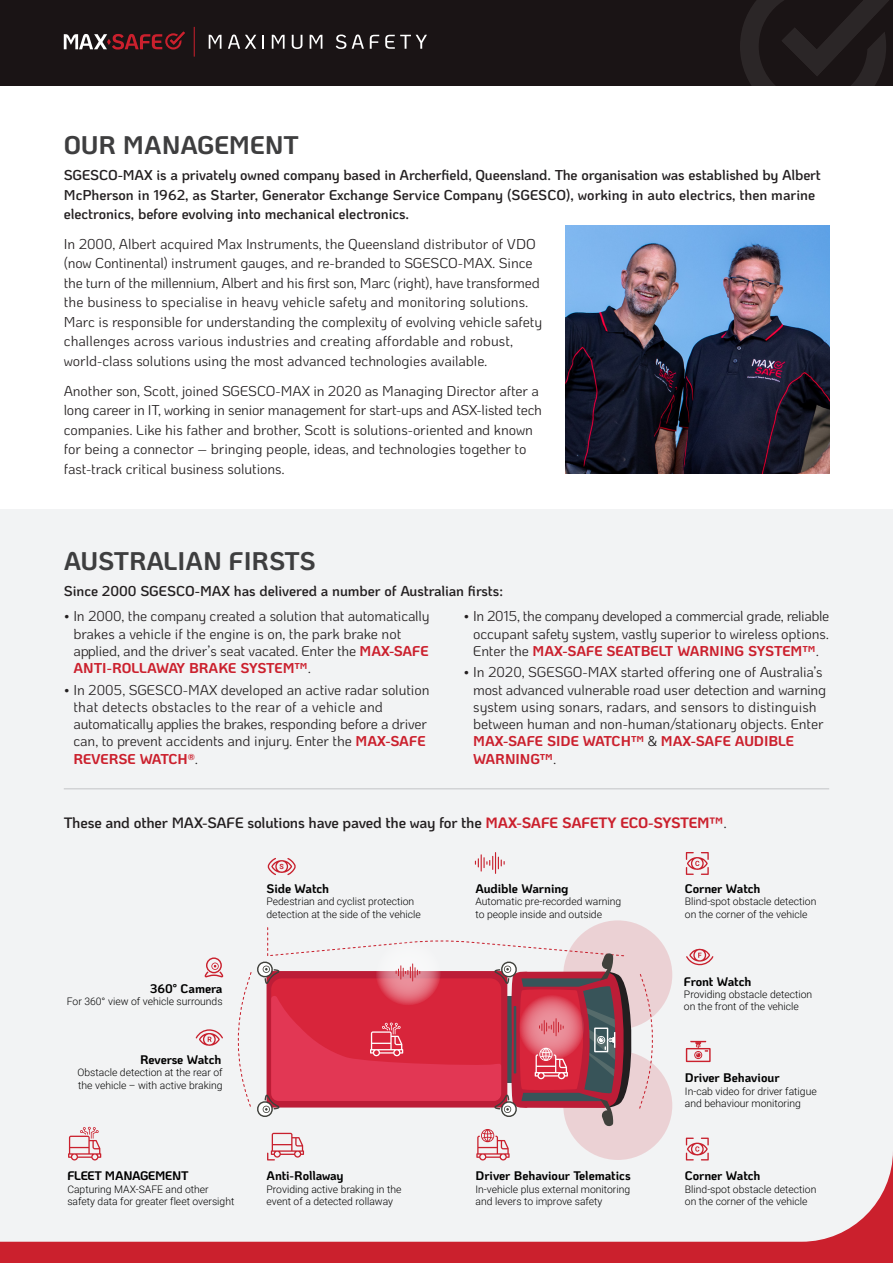
<style>
.page{position:relative;width:893px;height:1263px;background:#fff}
.page>*{position:absolute;margin:0;border:0;box-sizing:border-box;transform-origin:0 0}
.t1{font:700 25.5px "Ko Ho";color:#3e3e3f}
.t2{font:600 15px "Ko Ho";letter-spacing:-.015em;color:#231f20}
.t3{font:14.25px/17.2px "Ko Ho";letter-spacing:-.005em;color:#231f20}
.t4{font:600 14.25px/19.5px "Ko Ho";letter-spacing:-.005em;color:#231f20}
.t5{font:700 12.45px "Ko Ho";letter-spacing:-.01em;color:#000}
.t6{font:300 10.35px/12.5px "Roboto";color:#000}
.t7{font:700 7.2px "Roboto";color:#c8202d}
.s1{font-weight:700;color:#cb202d}
.s2{font-weight:400}
</style>
<div class="page">
<div style="left:0;top:509px;width:893px;height:747px;background:#f2f3f4"></div>
<div style="left:0;top:0;width:893px;height:85px;background:#1a1415"></div>
<svg style="left:740px;top:0;width:149px;height:85px"></svg>
<svg style="left:209px;top:35px;width:12px;height:14px"></svg>
<svg style="left:228px;top:35px;width:28px;height:14px"></svg>
<svg style="left:262px;top:35px;width:2px;height:14px"></svg>
<svg style="left:272px;top:35px;width:13px;height:14px"></svg>
<svg style="left:292px;top:35px;width:10px;height:14px"></svg>
<svg style="left:310px;top:35px;width:12px;height:14px"></svg>
<svg style="left:336px;top:35px;width:10px;height:14px"></svg>
<svg style="left:352px;top:35px;width:12px;height:14px"></svg>
<svg style="left:370px;top:35px;width:9px;height:14px"></svg>
<svg style="left:385px;top:35px;width:42px;height:14px"></svg>
<hr style="left:194px;top:27px;width:1px;height:30px;background:#cb202d">
<svg style="left:64px;top:32px;width:121px;height:18px"></svg>
<div style="left:563px;top:1051px;width:109px;height:109px;background:#ebd1d4;border-radius:50%"></div>
<div style="left:563px;top:920px;width:109px;height:109px;background:#ebd1d4;border-radius:50%"></div>
<svg style="left:475px;top:852px;width:30px;height:22px"></svg>
<svg style="left:268px;top:858px;width:28px;height:17px"></svg>
<svg style="left:196px;top:1029px;width:27px;height:17px"></svg>
<svg style="left:686px;top:948px;width:27px;height:17px"></svg>
<svg style="left:686px;top:852px;width:23px;height:23px"></svg>
<svg style="left:686px;top:1137px;width:23px;height:13px"></svg>
<div style="left:206px;top:957px;width:16px;height:16px;border:1px solid #ca202d;border-radius:50%"></div>
<svg style="left:205px;top:962px;width:18px;height:16px"></svg>
<svg style="left:686px;top:1041px;width:25px;height:21px"></svg>
<svg style="left:237px;top:925px;width:420px;height:225px"></svg>
<svg style="left:68px;top:1127px;width:33px;height:23px"></svg>
<img style="left:566px;top:225px;width:263px;height:249px">
<svg style="left:0;top:1150px;width:893px;height:113px"></svg>
<hr style="left:64px;top:788px;width:765px;height:1px;background:#c2c3c6">
<p class="t1" style="left:64px;top:124px;width:237px">OUR MANAGEMENT</p>
<p class="t4" style="left:64px;top:165px;width:758px">SGESCO-MAX is a privately owned company based in Archerfield, Queensland. The organisation was established by Albert<br>McPherson in 1962, as Starter, Generator Exchange Service Company (SGESCO), working in auto electrics, then marine electronics, before evolving into mechanical electronics.</p>
<p class="t3" style="left:64px;top:234px;width:480px;line-height:19.5px">In 2000, Albert acquired Max Instruments, the Queensland distributor of VDO (now Continental) instrument gauges, and re-branded to SGESCO-MAX. Since the turn of the millennium, Albert and his first son, Marc (right), have transformed the business to specialise in heavy vehicle safety and monitoring solutions.<br>Marc is responsible for understanding the complexity of evolving vehicle safety challenges across various industries and creating affordable and robust, world-class solutions using the most advanced technologies available.</p>
<p class="t3" style="left:64px;top:381px;width:480px;line-height:19.5px">Another son, Scott, joined SGESCO-MAX in 2020 as Managing Director after a long career in IT, working in senior management for start-ups and ASX-listed tech companies. Like his father and brother, Scott is solutions-oriented and known for being a connector – bringing people, ideas, and technologies together to fast-track critical business solutions.</p>
<p class="t1" style="left:64px;top:540px;width:253px">AUSTRALIAN FIRSTS</p>
<p class="t4" style="left:64px;top:581px;width:441px">Since 2000 SGESCO-MAX has delivered a number of Australian firsts:</p>
<p class="t3" style="left:73px;top:608px;width:358px;text-indent:-10px">• In 2000, the company created a solution that automatically brakes a vehicle if the engine is on, the park brake not applied, and the driver’s seat vacated. Enter the <span class="s1">MAX-SAFE ANTI-ROLLAWAY BRAKE SYSTEM™</span>.</p>
<p class="t3" style="left:73px;top:681px;width:358px;text-indent:-10px">• In 2005, SGESCO-MAX developed an active radar solution that detects obstacles to the rear of a vehicle and automatically applies the brakes, responding before a driver can, to prevent accidents and injury. Enter the <span class="s1">MAX-SAFE REVERSE WATCH®</span>.</p>
<p class="t3" style="left:473px;top:608px;width:358px;text-align:justify;text-indent:-10px">• In 2015, the company developed a commercial grade, reliable occupant safety system, vastly superior to wireless options.<br>Enter the <span class="s1">MAX-SAFE SEATBELT WARNING SYSTEM™</span>.</p>
<p class="t3" style="left:473px;top:664px;width:355px;text-indent:-10px">• In 2020, SGESGO-MAX started offering one of Australia’s most advanced vulnerable road user detection and warning system using sonars, radars, and sensors to distinguish between human and non-human/stationary objects. Enter <span class="s1">MAX-SAFE SIDE WATCH™</span> &amp; <span class="s1">MAX-SAFE AUDIBLE WARNING™</span>.</p>
<p class="t2" style="left:64px;top:810px;width:665px">These and other MAX-SAFE solutions have paved the way for the <span class="s1">MAX-SAFE SAFETY ECO-SYSTEM™</span><span class="s2">.</span></p>
<p class="t5" style="left:150px;top:978px;width:74px">360° Camera</p>
<p class="t6" style="left:67px;top:995px;width:157px">For 360° view of vehicle surrounds</p>
<p class="t5" style="left:140px;top:1049px;width:83px">Reverse Watch</p>
<p class="t6" style="left:78px;top:1066px;width:147px">Obstacle detection at the rear of the vehicle – with active braking</p>
<p class="t5" style="left:67px;top:1165px;width:123px">FLEET MANAGEMENT</p>
<p class="t6" style="left:67px;top:1182px;width:168px">Capturing MAX-SAFE and other safety data for greater fleet oversight</p>
<p class="t7" style="left:279px;top:861px;width:6px">S</p>
<p class="t5" style="left:267px;top:878px;width:64px">Side Watch</p>
<p class="t6" style="left:267px;top:895px;width:156px">Pedestrian and cyclist protection detection at the side of the vehicle</p>
<p class="t5" style="left:267px;top:1165px;width:79px">Anti-Rollaway</p>
<p class="t6" style="left:267px;top:1182px;width:136px">Providing active braking in the event of a detected rollaway</p>
<p class="t5" style="left:475px;top:878px;width:95px">Audible Warning</p>
<p class="t6" style="left:475px;top:895px;width:147px">Automatic pre-recorded warning to people inside and outside</p>
<p class="t5" style="left:475px;top:1165px;width:157px">Driver Behaviour Telematics</p>
<p class="t6" style="left:475px;top:1182px;width:156px">In-vehicle plus external monitoring and levers to improve safety</p>
<p class="t5" style="left:685px;top:878px;width:77px">Corner Watch</p>
<p class="t6" style="left:685px;top:895px;width:133px">Blind-spot obstacle detection on the corner of the vehicle</p>
<p class="t5" style="left:684px;top:971px;width:69px">Front Watch</p>
<p class="t6" style="left:684px;top:988px;width:130px">Providing obstacle detection on the front of the vehicle</p>
<p class="t5" style="left:685px;top:1067px;width:96px">Driver Behaviour</p>
<p class="t6" style="left:685px;top:1084px;width:133px">In-cab video for driver fatigue and behaviour monitoring</p>
<p class="t5" style="left:685px;top:1165px;width:77px">Corner Watch</p>
<p class="t6" style="left:685px;top:1182px;width:133px">Blind-spot obstacle detection on the corner of the vehicle</p>
</div>
